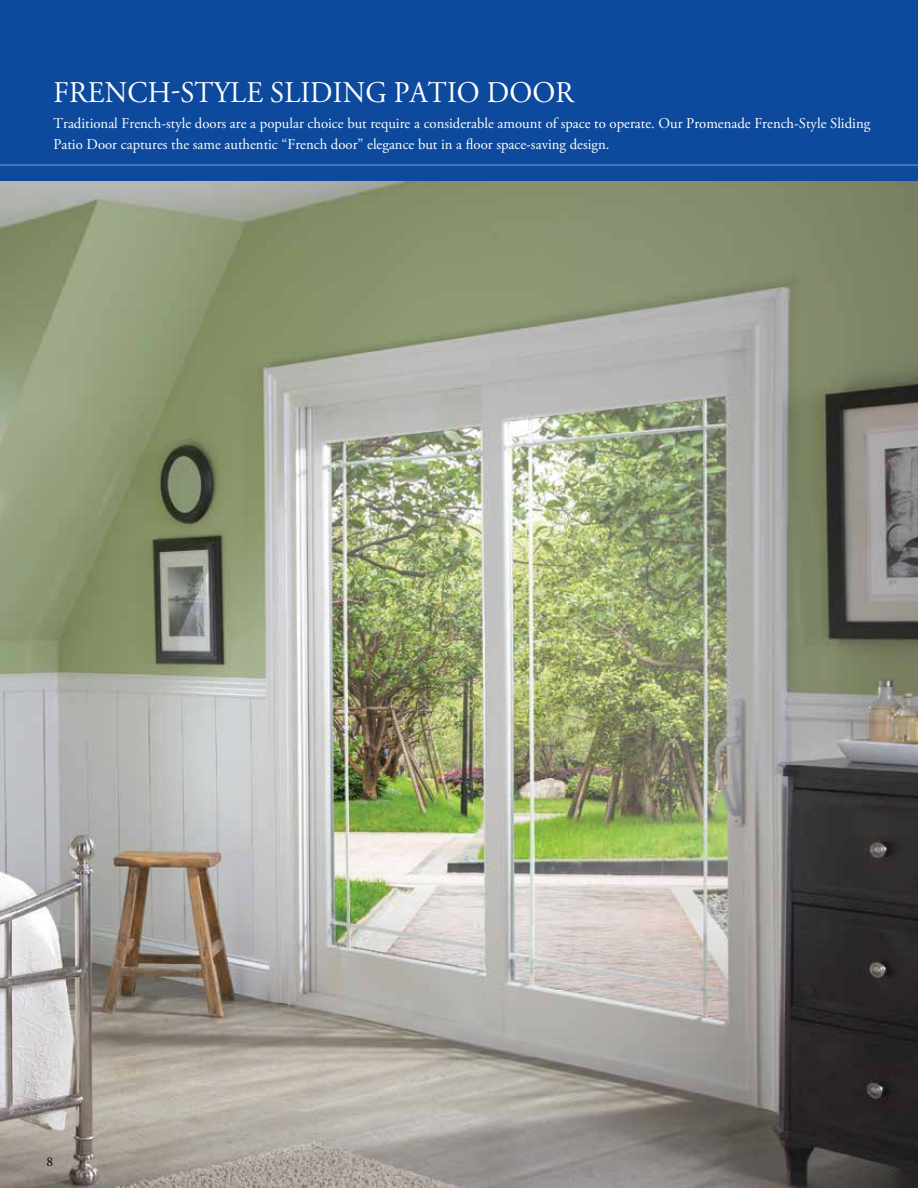
<style>
.page{position:relative;width:918px;height:1188px;background:#fff}
.page>*{position:absolute;margin:0;border:0;box-sizing:border-box;transform-origin:0 0}
.t1{font:30px "Adobe Garamond Pro";letter-spacing:.005em;color:#fff;scale:.96 1}
.t2{font:15px/21px "Adobe Garamond Pro";color:#fff}
.t3{font:13.5px "Adobe Garamond Pro";color:#000}
</style>
<div class="page">
<div style="left:0;top:0;width:918px;height:182px;background:#0d499c"></div>
<hr style="left:0;top:164px;width:918px;height:2px;background:#5580ba">
<img style="left:0;top:182px;width:918px;height:1006px">
<h1 class="t1" style="left:54px;top:75px;width:544px">FRENCH-STYLE SLIDING PATIO DOOR</h1>
<p class="t2" style="left:53px;top:114px;width:818px">Traditional French-style doors are a popular choice but require a considerable amount of space to operate. Our Promenade French-Style Sliding<br>Patio Door captures the same authentic “French door” elegance but in a floor space-saving design.</p>
<p class="t3" style="left:47px;top:1154px;width:8px">8</p>
</div>
